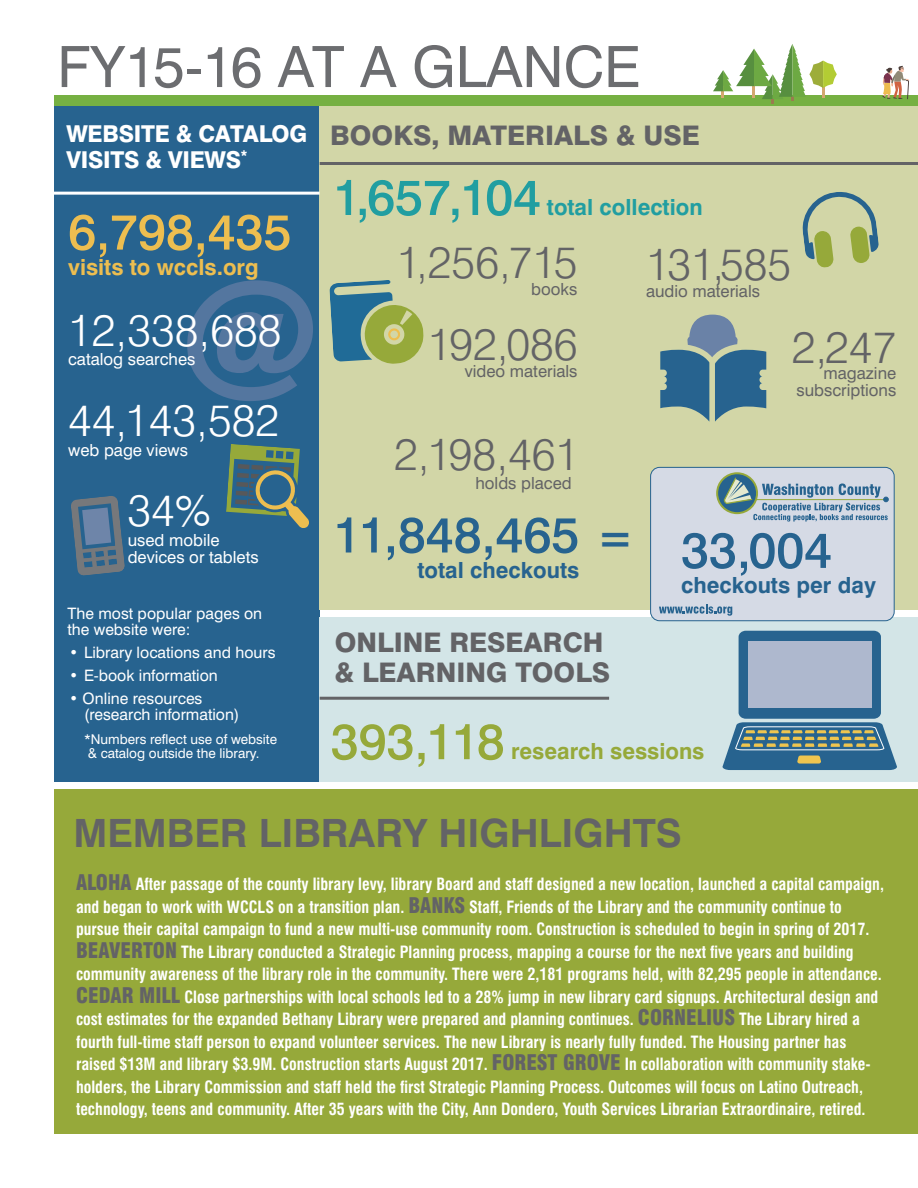
<style>
.page{position:relative;width:918px;height:1188px;background:#fff}
.page>*{position:absolute;margin:0;border:0;box-sizing:border-box;transform-origin:0 0}
.t1{font:900 135px "Swiss 721 BT";color:#54769f}
.t2{font:57px "Swiss 721 BT";color:#6c6d70}
.t3{font:500 50.1px "Swiss 721 BT";color:#27638f}
.t4{font:500 50.1px "Swiss 721 BT";color:#219ea1}
.t5{font:500 50.1px "Swiss 721 BT";color:#edbe50}
.t6{font:500 50.1px "Swiss 721 BT";letter-spacing:-.025em;color:#96a93a}
.t7{font:300 44.55px "Swiss 721 BT";color:#636366}
.t8{font:300 44.55px "Swiss 721 BT";color:#fff}
.t9{font:700 39px "Swiss 721 BT";color:#636366}
.t10{font:800 27px/30px "Swiss 721 BT";color:#636366}
.t11{font:800 23.25px/26.2px "Swiss 721 BT";letter-spacing:-.01em;color:#fff}
.t12{font:700 22.2px "Swiss 721 BT";color:#27638f}
.t13{font:700 22.2px "Swiss 721 BT";color:#edbe50}
.t14{font:700 22.2px "Swiss 721 BT";color:#96a93a}
.t15{font:700 22.2px "Swiss 721 BT";color:#219ea1}
.t16{font:16.65px "Swiss 721 BT";color:#636366}
.t17{font:16.65px/16.6px "Swiss 721 BT";color:#fff}
.t18{font:700 condensed 16.5px/22.5px "Swiss 721 BT";color:#fff}
.t19{font:15.75px/15.8px "Swiss 721 BT";color:#fff}
.t20{font:13.5px/13.5px "Swiss 721 BT";color:#fff}
.s1{font-weight:900;font-size:21px;color:#636366}
</style>
<div class="page">
<div style="left:54px;top:789px;width:864px;height:345px;background:#96a93a"></div>
<div style="left:54px;top:104px;width:266px;height:678px;background:#27638f"></div>
<div style="left:320px;top:104px;width:598px;height:506px;background:#d2d6a7"></div>
<hr style="left:46px;top:192px;width:274px;height:3px;background:#fff">
<div style="left:320px;top:617px;width:598px;height:165px;background:#d3e5e7"></div>
<hr style="left:320px;top:697px;width:289px;height:3px;background:#636366">
<hr style="left:320px;top:162px;width:598px;height:3px;background:#636366">
<div style="left:54px;top:95px;width:864px;height:11px;background:#76b042"></div>
<svg style="left:713px;top:44px;width:124px;height:59px"></svg>
<svg style="left:882px;top:66px;width:27px;height:33px"></svg>
<svg style="left:226px;top:444px;width:83px;height:84px"></svg>
<svg style="left:329px;top:280px;width:95px;height:84px"></svg>
<svg style="left:71px;top:496px;width:54px;height:80px"></svg>
<svg style="left:802px;top:192px;width:77px;height:76px"></svg>
<svg style="left:660px;top:315px;width:106px;height:107px"></svg>
<div style="left:651px;top:467px;width:243px;height:154px;background:#d5dae5;border-radius:9px"></div>
<div style="left:650px;top:467px;width:245px;height:154px;border:1px solid #27638f;border-radius:9px"></div>
<svg style="left:659px;top:604px;width:73px;height:12px"></svg>
<svg style="left:716px;top:472px;width:42px;height:42px"></svg>
<svg style="left:723px;top:477px;width:166px;height:45px"></svg>
<svg style="left:723px;top:631px;width:174px;height:139px"></svg>
<h2 class="t2" style="left:57px;top:32px;width:585px">FY15-16 AT A GLANCE</h2>
<h3 class="t11" style="left:66px;top:120px;width:242px">WEBSITE &amp; CATALOG<br>VISITS &amp; VIEWS<sup>*</sup></h3>
<h3 class="t5" style="left:68px;top:201px;width:225px">6,798,435</h3>
<h3 class="t13" style="left:68px;top:253px;width:192px">visits to wccls.org</h3>
<h3 class="t8" style="left:68px;top:303px;width:215px">12,338,688</h3>
<p class="t17" style="left:68px;top:351px;width:129px">catalog searches</p>
<h3 class="t8" style="left:68px;top:393px;width:213px">44,143,582</h3>
<p class="t17" style="left:68px;top:441px;width:121px">web page views</p>
<h3 class="t8" style="left:127px;top:483px;width:85px">34%</h3>
<p class="t17" style="left:128px;top:532px;width:132px">used mobile devices or tablets</p>
<h1 class="t1" style="left:183px;top:249px;width:137px">@</h1>
<p class="t19" style="left:68px;top:605px;width:196px">The most popular pages on the website were:</p>
<p class="t19" style="left:69px;top:644px;width:208px">• Library locations and hours</p>
<p class="t19" style="left:69px;top:668px;width:150px">• E-book information</p>
<p class="t19" style="left:84px;top:691px;width:157px;text-indent:-15px">• Online resources (research information)</p>
<p class="t20" style="left:84px;top:733px;width:195px">*Numbers reflect use of website &amp; catalog outside the library.</p>
<h3 class="t10" style="left:330px;top:120px;width:371px">BOOKS, MATERIALS &amp; USE</h3>
<h3 class="t4" style="left:333px;top:167px;width:210px">1,657,104</h3>
<h3 class="t15" style="left:547px;top:194px;width:157px">total collection</h3>
<h3 class="t7" style="left:397px;top:235px;width:182px">1,256,715</h3>
<p class="t16" style="left:531px;top:279px;width:48px">books</p>
<h3 class="t7" style="left:428px;top:318px;width:151px">192,086</h3>
<p class="t16" style="left:465px;top:361px;width:114px">video materials</p>
<h3 class="t7" style="left:646px;top:237px;width:147px">131,585</h3>
<p class="t16" style="left:646px;top:281px;width:116px">audio materials</p>
<h3 class="t7" style="left:792px;top:320px;width:106px">2,247</h3>
<p class="t16" style="left:824px;top:363px;width:74px">magazine</p>
<p class="t16" style="left:796px;top:380px;width:101px">subscriptions</p>
<h3 class="t7" style="left:394px;top:427px;width:187px">2,198,461</h3>
<p class="t16" style="left:475px;top:473px;width:98px">holds placed</p>
<h3 class="t3" style="left:333px;top:504px;width:248px">11,848,465</h3>
<h3 class="t12" style="left:418px;top:556px;width:163px">total checkouts</h3>
<h3 class="t3" style="left:597px;top:520px;width:237px"><sup>=</sup> 33,004</h3>
<h3 class="t12" style="left:681px;top:572px;width:196px">checkouts per day</h3>
<h3 class="t10" style="left:335px;top:627px;width:277px">ONLINE RESEARCH &amp; LEARNING TOOLS</h3>
<h3 class="t6" style="left:331px;top:711px;width:175px">393,118</h3>
<h3 class="t14" style="left:511px;top:738px;width:195px">research sessions</h3>
<h3 class="t9" style="left:73px;top:809px;width:610px">MEMBER LIBRARY HIGHLIGHTS</h3>
<p class="t18" style="left:76px;top:873px;width:810px"><span class="s1">ALOHA</span> After passage of the county library levy, library Board and staff designed a new location, launched a capital campaign, and began to work with WCCLS on a transition plan. <span class="s1">BANKS</span> Staff, Friends of the Library and the community continue to pursue their capital campaign to fund a new multi-use community room. Construction is scheduled to begin in spring of 2017.<br><span class="s1">BEAVERTON</span> The Library conducted a Strategic Planning process, mapping a course for the next five years and building community awareness of the library role in the community. There were 2,181 programs held, with 82,295 people in attendance.<br><span class="s1">CEDAR MILL</span> Close partnerships with local schools led to a 28% jump in new library card signups. Architectural design and cost estimates for the expanded Bethany Library were prepared and planning continues. <span class="s1">CORNELIUS</span> The Library hired a fourth full-time staff person to expand volunteer services. The new Library is nearly fully funded. The Housing partner has raised $13M and library $3.9M. Construction starts August 2017. <span class="s1">FOREST GROVE</span> In collaboration with community stake&shy;holders, the Library Commission and staff held the first Strategic Planning Process. Outcomes will focus on Latino Outreach, technology, teens and community. After 35 years with the City, Ann Dondero, Youth Services Librarian Extraordinaire, retired.</p>
</div>
